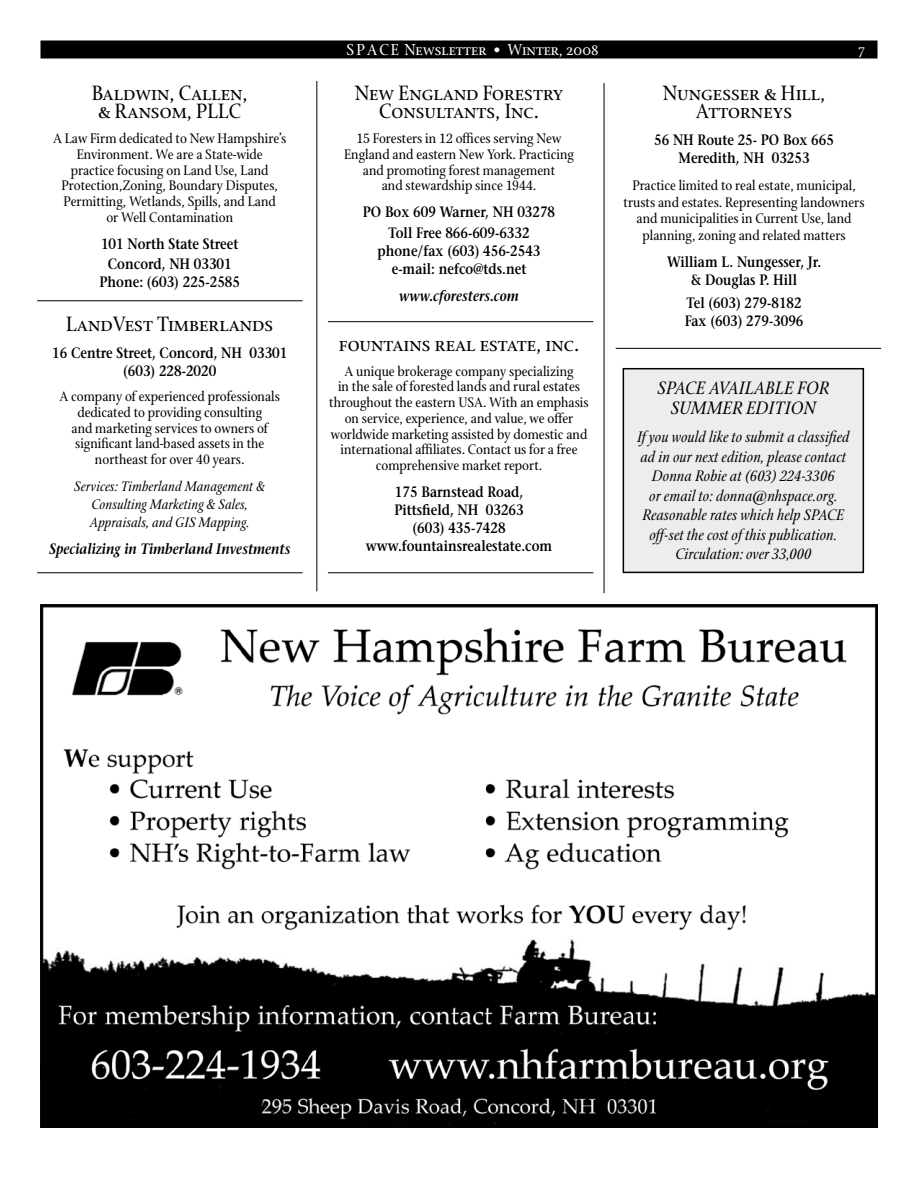
<style>
.page{position:relative;width:918px;height:1188px;background:#fff}
.page>*{position:absolute;margin:0;border:0;box-sizing:border-box;transform-origin:0 0}
.t1{font:22.5px/18px "Stone Print Roman SC";color:#000;text-align:center}
.t2{font:italic 19.5px/19.5px "Stone Print";color:#000;text-align:center}
.t3{font:17.25px "Stone Print Roman SC";color:#fff}
.t4{font:italic 16.5px/19.5px "Stone Print";color:#000;text-align:center}
.t5{font:15px/15.8px "Stone Print";color:#000;text-align:center}
.t6{font:600 15px/18px "Stone Serif";color:#000;text-align:center;scale:.85 1}
.t7{font:italic 15px/18px "Stone Print";color:#000;text-align:center}
.t8{font:italic 600 15px "Stone Serif";color:#000;scale:.85 1}
</style>
<div class="page">
<div style="left:40px;top:40px;width:838px;height:18px;background:#000"></div>
<div style="left:623px;top:369px;width:240px;height:203px;background:#ededee"></div>
<div style="left:623px;top:368px;width:241px;height:205px;border:2px solid #000"></div>
<hr style="left:316px;top:81px;width:1px;height:510px;background:#000">
<hr style="left:604px;top:83px;width:1px;height:510px;background:#000">
<hr style="left:37px;top:300px;width:266px;height:1px;background:#000">
<hr style="left:37px;top:572px;width:266px;height:1px;background:#000">
<hr style="left:328px;top:321px;width:265px;height:1px;background:#000">
<hr style="left:328px;top:572px;width:265px;height:1px;background:#000">
<hr style="left:616px;top:348px;width:265px;height:1px;background:#000">
<img style="left:40px;top:604px;width:838px;height:524px">
<h1 class="t1" style="left:92px;top:84px;width:157px;text-align:left">Baldwin, Callen, &amp; Ransom, PLLC</h1>
<p class="t5" style="left:53px;top:131px;width:235px">A Law Firm dedicated to New Hampshire’s Environment. We are a State-wide practice focusing on Land Use, Land Protection,Zoning, Boundary Disputes, Permitting, Wetlands, Spills, and Land<br>or Well Contamination</p>
<p class="t6" style="left:101px;top:234px;width:163px;line-height:20.2px">101 North State Street<br>Concord, NH 03301</p>
<p class="t6" style="left:99px;top:273px;width:167px">Phone: (603) 225-2585</p>
<h1 class="t1" style="left:66px;top:315px;width:209px">LandVest Timberlands</h1>
<p class="t6" style="left:52px;top:344px;width:278px">16 Centre Street, Concord, NH 03301 (603) 228-2020</p>
<p class="t5" style="left:60px;top:389px;width:222px">A company of experienced professionals dedicated to providing consulting<br>and marketing services to owners of significant land-based assets in the northeast for over 40 years.</p>
<p class="t7" style="left:74px;top:477px;width:192px">Services: Timberland Management &amp;<br>Consulting Marketing &amp; Sales,<br>Appraisals, and GIS Mapping.</p>
<p class="t8" style="left:49px;top:540px;width:285px">Specializing in Timberland Investments</p>
<p class="t3" style="left:346px;top:39px;width:254px">space Newsletter • Winter, 2008</p>
<p class="t3" style="left:858px;top:40px;width:8px">7</p>
<h1 class="t1" style="left:355px;top:84px;width:210px">New England Forestry<br>Consultants, Inc.</h1>
<p class="t5" style="left:344px;top:131px;width:231px">15 Foresters in 12 offices serving New England and eastern New York. Practicing and promoting forest management<br>and stewardship since 1944.</p>
<p class="t6" style="left:363px;top:202px;width:228px;line-height:20.2px">PO Box 609 Warner, NH 03278<br>Toll Free 866-609-6332</p>
<p class="t6" style="left:378px;top:241px;width:193px">phone/fax (603) 456-2543 e-mail: nefco@tds.net</p>
<p class="t8" style="left:399px;top:287px;width:142px">www.cforesters.com</p>
<h1 class="t1" style="left:339px;top:334px;width:242px">fountains real estate, inc.</h1>
<p class="t5" style="left:329px;top:363px;width:261px">A unique brokerage company specializing<br>in the sale of forested lands and rural estates throughout the eastern USA. With an emphasis on service, experience, and value, we offer worldwide marketing assisted by domestic and international affiliates. Contact us for a free comprehensive market report.</p>
<p class="t6" style="left:366px;top:483px;width:221px">175 Barnstead Road,<br>Pittsfield, NH 03263<br>(603) 435-7428 www.fountainsrealestate.com</p>
<h1 class="t1" style="left:663px;top:84px;width:164px">Nungesser &amp; Hill,<br>Attorneys</h1>
<p class="t6" style="left:654px;top:131px;width:213px">56 NH Route 25- PO Box 665<br>Meredith, NH 03253</p>
<p class="t5" style="left:624px;top:177px;width:242px;line-height:16.5px">Practice limited to real estate, municipal, trusts and estates. Representing landowners and municipalities in Current Use, land planning, zoning and related matters</p>
<p class="t6" style="left:667px;top:253px;width:183px">William L. Nungesser, Jr. &amp; Douglas P. Hill</p>
<p class="t6" style="left:685px;top:294px;width:141px;text-align:left">Tel (603) 279-8182<br>Fax (603) 279-3096</p>
<h2 class="t2" style="left:658px;top:378px;width:173px">SPACE AVAILABLE FOR<br>SUMMER EDITION</h2>
<p class="t4" style="left:637px;top:427px;width:214px">If you would like to submit a classified ad in our next edition, please contact Donna Robie at (603) 224-3306<br>or email to: donna@nhspace.org.<br>Reasonable rates which help SPACE off-set the cost of this publication.<br>Circulation: over 33,000</p>
</div>
